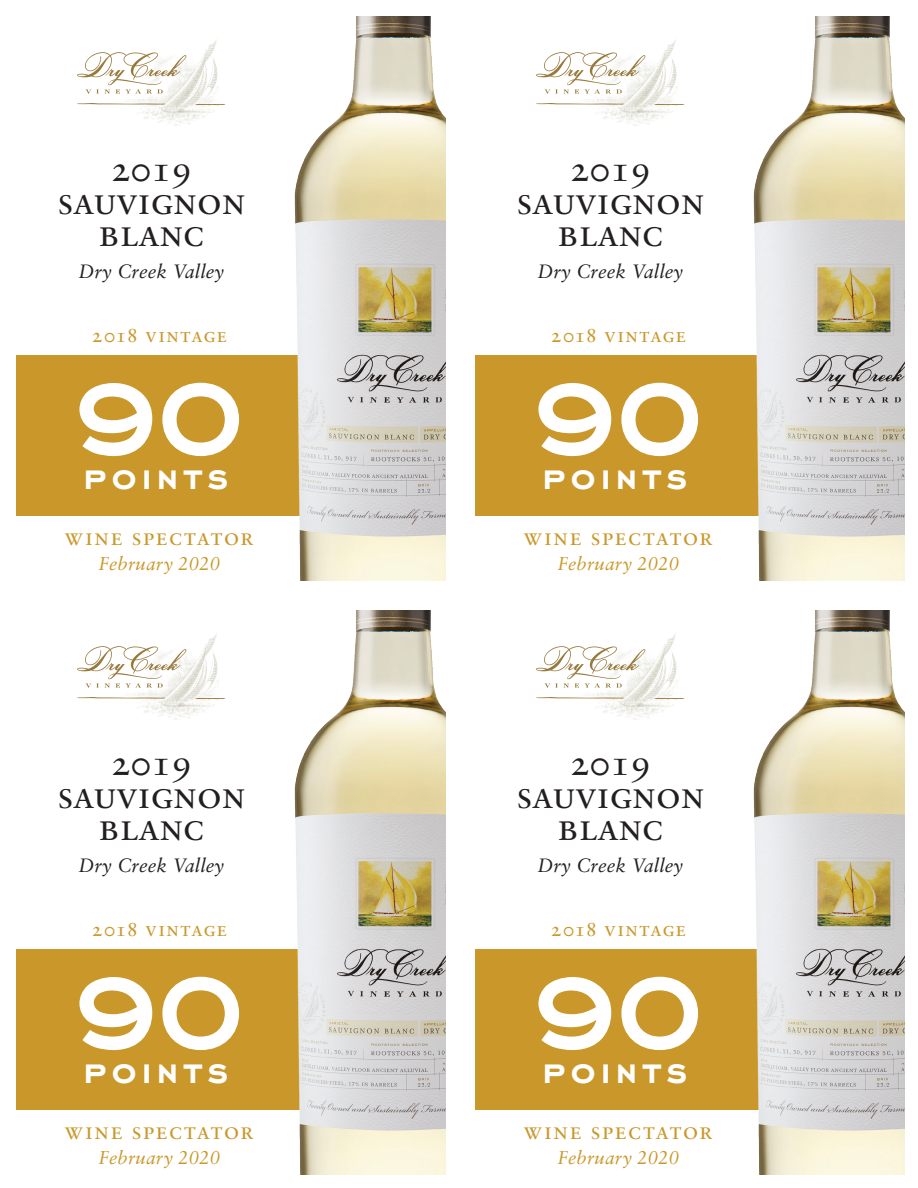
<style>
.page{position:relative;width:918px;height:1188px;background:#fff}
.page>*{position:absolute;margin:0;border:0;box-sizing:border-box;transform-origin:0 0}
.t1{font:700 132.45px "Engravers Gothic";color:#fff}
.t2{font:700 44.1px "Engravers Gothic";letter-spacing:.125em;color:#fff}
.t3{font:38.1px/32.2px "Sabon Roman SC";color:#231f20;text-align:center}
.t4{font:36.75px "Sabon Roman SC";color:#231f20}
.t5{font:23.7px "Sabon Roman SC";letter-spacing:.055em;color:#ca982a}
.t6{font:20.25px "Sabon Roman SC";letter-spacing:.055em;color:#ca982a}
.t7{font:italic 19.35px "Sabon";letter-spacing:.005em;color:#231f20}
.t8{font:italic 18.6px "Sabon";letter-spacing:.015em;color:#ca982a}
</style>
<div class="page">
<img style="left:126px;top:40px;width:93px;height:86px">
<svg style="left:77px;top:52px;width:109px;height:42px"></svg>
<svg style="left:77px;top:103px;width:88px;height:2px"></svg>
<svg style="left:195px;top:104px;width:31px;height:1px"></svg>
<div style="left:16px;top:355px;width:430px;height:161px;background:#ca982a"></div>
<img style="left:294px;top:16px;width:152px;height:564px">
<img style="left:126px;top:634px;width:93px;height:86px">
<svg style="left:77px;top:646px;width:109px;height:42px"></svg>
<svg style="left:77px;top:697px;width:88px;height:2px"></svg>
<svg style="left:195px;top:698px;width:31px;height:1px"></svg>
<div style="left:16px;top:949px;width:430px;height:161px;background:#ca982a"></div>
<img style="left:294px;top:610px;width:152px;height:564px">
<img style="left:585px;top:40px;width:93px;height:86px">
<svg style="left:536px;top:52px;width:109px;height:42px"></svg>
<svg style="left:536px;top:103px;width:88px;height:2px"></svg>
<svg style="left:654px;top:104px;width:31px;height:1px"></svg>
<div style="left:475px;top:355px;width:429px;height:161px;background:#ca982a"></div>
<img style="left:753px;top:16px;width:151px;height:564px">
<img style="left:585px;top:634px;width:93px;height:86px">
<svg style="left:536px;top:646px;width:109px;height:42px"></svg>
<svg style="left:536px;top:697px;width:88px;height:2px"></svg>
<svg style="left:654px;top:698px;width:31px;height:1px"></svg>
<div style="left:475px;top:949px;width:429px;height:161px;background:#ca982a"></div>
<img style="left:753px;top:610px;width:151px;height:564px">
<p class="t4" style="left:110px;top:147px;width:83px">2019</p>
<p class="t3" style="left:57px;top:184px;width:190px">sauvignon blanc</p>
<p class="t7" style="left:78px;top:260px;width:147px">Dry Creek Valley</p>
<p class="t6" style="left:92px;top:323px;width:137px">2018 vintage</p>
<p class="t1" style="left:74px;top:347px;width:170px">90</p>
<p class="t2" style="left:84px;top:454px;width:146px">points</p>
<p class="t5" style="left:65px;top:522px;width:190px">wine spectator</p>
<p class="t8" style="left:99px;top:553px;width:123px">February 2020</p>
<p class="t4" style="left:110px;top:741px;width:83px">2019</p>
<p class="t3" style="left:57px;top:778px;width:190px">sauvignon blanc</p>
<p class="t7" style="left:78px;top:854px;width:147px">Dry Creek Valley</p>
<p class="t6" style="left:92px;top:917px;width:137px">2018 vintage</p>
<h1 class="t1" style="left:74px;top:941px;width:170px">90</h1>
<p class="t2" style="left:84px;top:1048px;width:146px">points</p>
<p class="t5" style="left:65px;top:1116px;width:190px">wine spectator</p>
<p class="t8" style="left:99px;top:1147px;width:123px">February 2020</p>
<p class="t4" style="left:569px;top:147px;width:83px">2019</p>
<p class="t3" style="left:516px;top:184px;width:190px">sauvignon blanc</p>
<p class="t7" style="left:537px;top:260px;width:147px">Dry Creek Valley</p>
<p class="t6" style="left:551px;top:323px;width:137px">2018 vintage</p>
<h1 class="t1" style="left:533px;top:347px;width:170px">90</h1>
<p class="t2" style="left:543px;top:454px;width:146px">points</p>
<p class="t5" style="left:524px;top:522px;width:190px">wine spectator</p>
<p class="t8" style="left:558px;top:553px;width:123px">February 2020</p>
<p class="t4" style="left:569px;top:741px;width:83px">2019</p>
<p class="t3" style="left:516px;top:778px;width:190px">sauvignon blanc</p>
<p class="t7" style="left:537px;top:854px;width:147px">Dry Creek Valley</p>
<p class="t6" style="left:551px;top:917px;width:137px">2018 vintage</p>
<h1 class="t1" style="left:533px;top:941px;width:170px">90</h1>
<p class="t2" style="left:543px;top:1048px;width:146px">points</p>
<p class="t5" style="left:524px;top:1116px;width:190px">wine spectator</p>
<p class="t8" style="left:558px;top:1147px;width:123px">February 2020</p>
</div>
